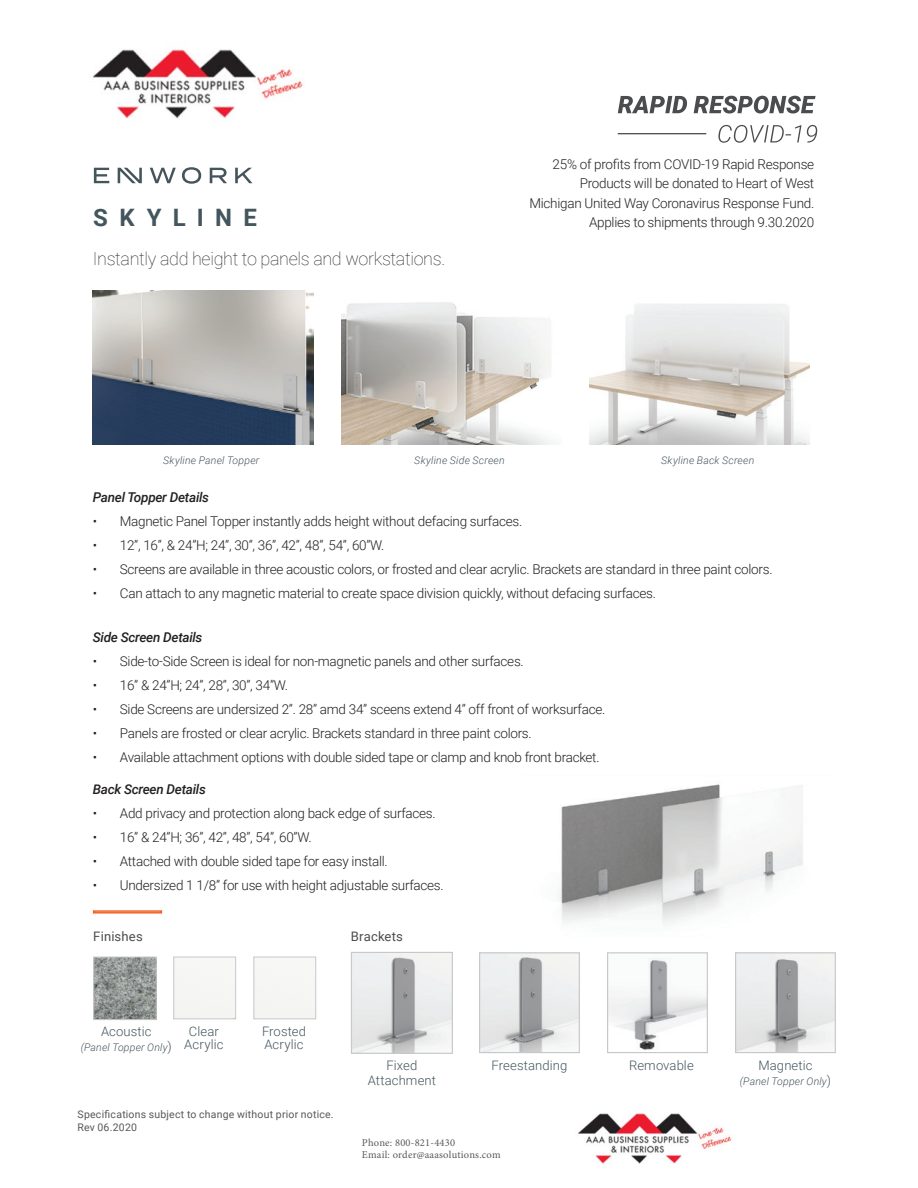
<style>
.page{position:relative;width:918px;height:1188px;background:#fff}
.page>*{position:absolute;margin:0;border:0;box-sizing:border-box;transform-origin:0 0}
.t1{font:700 24px "Roboto";letter-spacing:.475em;color:#43555d}
.t2{font:100 18px "Roboto";letter-spacing:-.02em;color:#231f20}
.t3{font:300 13.5px/19.5px "Roboto";letter-spacing:-.02em;color:#231f20;text-align:right}
.t4{font:italic 500 13.5px "Roboto";letter-spacing:-.02em;color:#231f20}
.t5{font:300 13.05px/13px "Roboto";letter-spacing:.005em;color:#45555e;text-align:center}
.t6{font:13.05px "Roboto";letter-spacing:.01em;color:#4b4c4d}
.t7{font:italic 300 10.5px "Roboto";letter-spacing:.02em;color:#45555e}
.t8{font:10.5px/13.5px "Roboto";letter-spacing:.02em;color:#57585a}
.t9{font:10.5px/12.6px "Minion Pro";letter-spacing:.02em;color:#58595b}
.s1{font-style:normal;font-size:13.05px}
</style>
<div class="page">
<img style="left:558px;top:784px;width:245px;height:140px">
<svg style="left:150px;top:168px;width:26px;height:15px"></svg>
<svg style="left:182px;top:167px;width:19px;height:17px"></svg>
<svg style="left:210px;top:168px;width:17px;height:15px"></svg>
<svg style="left:235px;top:168px;width:17px;height:15px"></svg>
<svg style="left:94px;top:168px;width:15px;height:15px"></svg>
<svg style="left:118px;top:168px;width:24px;height:15px"></svg>
<svg style="left:618px;top:96px;width:69px;height:17px"></svg>
<svg style="left:694px;top:96px;width:122px;height:18px"></svg>
<svg style="left:718px;top:125px;width:99px;height:18px"></svg>
<hr style="left:618px;top:133px;width:88px;height:1px;background:#231f20">
<img style="left:93px;top:291px;width:220px;height:154px">
<img style="left:341px;top:302px;width:210px;height:143px">
<img style="left:589px;top:304px;width:221px;height:141px">
<img style="left:95px;top:959px;width:60px;height:59px">
<div style="left:93px;top:957px;width:64px;height:63px;border:1px solid #c7c8ca"></div>
<img style="left:353px;top:954px;width:98px;height:98px">
<div style="left:351px;top:952px;width:102px;height:102px;border:1px solid #c7c8ca"></div>
<div style="left:173px;top:957px;width:63px;height:62px;border:1px solid #c7c8ca"></div>
<img style="left:481px;top:954px;width:97px;height:97px">
<div style="left:479px;top:952px;width:101px;height:101px;border:1px solid #c7c8ca"></div>
<img style="left:609px;top:958px;width:97px;height:92px">
<div style="left:607px;top:952px;width:101px;height:101px;border:1px solid #c7c8ca"></div>
<img style="left:737px;top:954px;width:97px;height:97px">
<div style="left:735px;top:952px;width:101px;height:101px;border:1px solid #c7c8ca"></div>
<div style="left:254px;top:957px;width:62px;height:62px;border:1px solid #c7c8ca"></div>
<div style="left:93px;top:910px;width:69px;height:4px;border:2px solid #f36421"></div>
<img style="left:578px;top:1113px;width:154px;height:51px">
<img style="left:92px;top:49px;width:211px;height:70px">
<h1 class="t1" style="left:93px;top:201px;width:165px">SKYLINE</h1>
<h2 class="t2" style="left:93px;top:246px;width:354px">Instantly add height to panels and workstations.</h2>
<p class="t3" style="left:529px;top:154px;width:286px">25% of profits from COVID-19 Rapid Response Products will be donated to Heart of West Michigan United Way Coronavirus Response Fund.<br>Applies to shipments through 9.30.2020</p>
<p class="t7" style="left:163px;top:453px;width:98px">Skyline Panel Topper</p>
<p class="t7" style="left:414px;top:453px;width:92px">Skyline Side Screen</p>
<p class="t7" style="left:661px;top:453px;width:95px">Skyline Back Screen</p>
<p class="t4" style="left:93px;top:488px;width:118px">Panel Topper Details</p>
<p class="t3" style="left:93px;top:511px;width:431px">• Magnetic Panel Topper instantly adds height without defacing surfaces.</p>
<p class="t3" style="left:93px;top:535px;width:293px">• 12”, 16”, &amp; 24”H; 24”, 30”, 36”, 42”, 48”, 54”, 60”W.</p>
<p class="t3" style="left:93px;top:559px;width:681px">• Screens are available in three acoustic colors, or frosted and clear acrylic. Brackets are standard in three paint colors.</p>
<p class="t3" style="left:93px;top:583px;width:565px">• Can attach to any magnetic material to create space division quickly, without defacing surfaces.</p>
<p class="t4" style="left:93px;top:628px;width:111px">Side Screen Details</p>
<p class="t3" style="left:93px;top:651px;width:432px">• Side-to-Side Screen is ideal for non-magnetic panels and other surfaces.</p>
<p class="t3" style="left:93px;top:675px;width:197px">• 16” &amp; 24”H; 24”, 28”, 30”, 34”W.</p>
<p class="t3" style="left:93px;top:699px;width:514px">• Side Screens are undersized 2”. 28” amd 34” sceens extend 4” off front of worksurface.</p>
<p class="t3" style="left:93px;top:723px;width:440px">• Panels are frosted or clear acrylic. Brackets standard in three paint colors.</p>
<p class="t3" style="left:93px;top:747px;width:508px">• Available attachment options with double sided tape or clamp and knob front bracket.</p>
<p class="t4" style="left:93px;top:780px;width:114px">Back Screen Details</p>
<p class="t3" style="left:93px;top:803px;width:344px">• Add privacy and protection along back edge of surfaces.</p>
<p class="t3" style="left:93px;top:827px;width:220px">• 16” &amp; 24”H; 36”, 42”, 48”, 54”, 60”W.</p>
<p class="t3" style="left:93px;top:851px;width:296px">• Attached with double sided tape for easy install.</p>
<p class="t3" style="left:93px;top:875px;width:352px">• Undersized 1 1/8” for use with height adjustable surfaces.</p>
<p class="t6" style="left:93px;top:927px;width:51px">Finishes</p>
<p class="t6" style="left:351px;top:927px;width:54px">Brackets</p>
<p class="t5" style="left:101px;top:1024px;width:52px">Acoustic</p>
<p class="t7" style="left:81px;top:1040px;width:92px">(Panel Topper Only<span class="s1">)</span></p>
<p class="t5" style="left:184px;top:1024px;width:41px">Clear<br>Acrylic</p>
<p class="t5" style="left:262px;top:1024px;width:45px;text-align:left">Frosted<br>Acrylic</p>
<p class="t8" style="left:77px;top:1107px;width:258px">Specifications subject to change without prior notice.<br>Rev 06.2020</p>
<p class="t5" style="left:368px;top:1057px;width:70px;line-height:15px">Fixed<br>Attachment</p>
<p class="t5" style="left:492px;top:1058px;width:77px">Freestanding</p>
<p class="t5" style="left:629px;top:1058px;width:66px">Removable</p>
<p class="t5" style="left:759px;top:1058px;width:55px">Magnetic</p>
<p class="t7" style="left:740px;top:1073px;width:92px">(Panel Topper Only<span class="s1">)</span></p>
<p class="t9" style="left:362px;top:1136px;width:140px">Phone: 800-821-4430<br>Email: order@aaasolutions.com</p>
</div>
